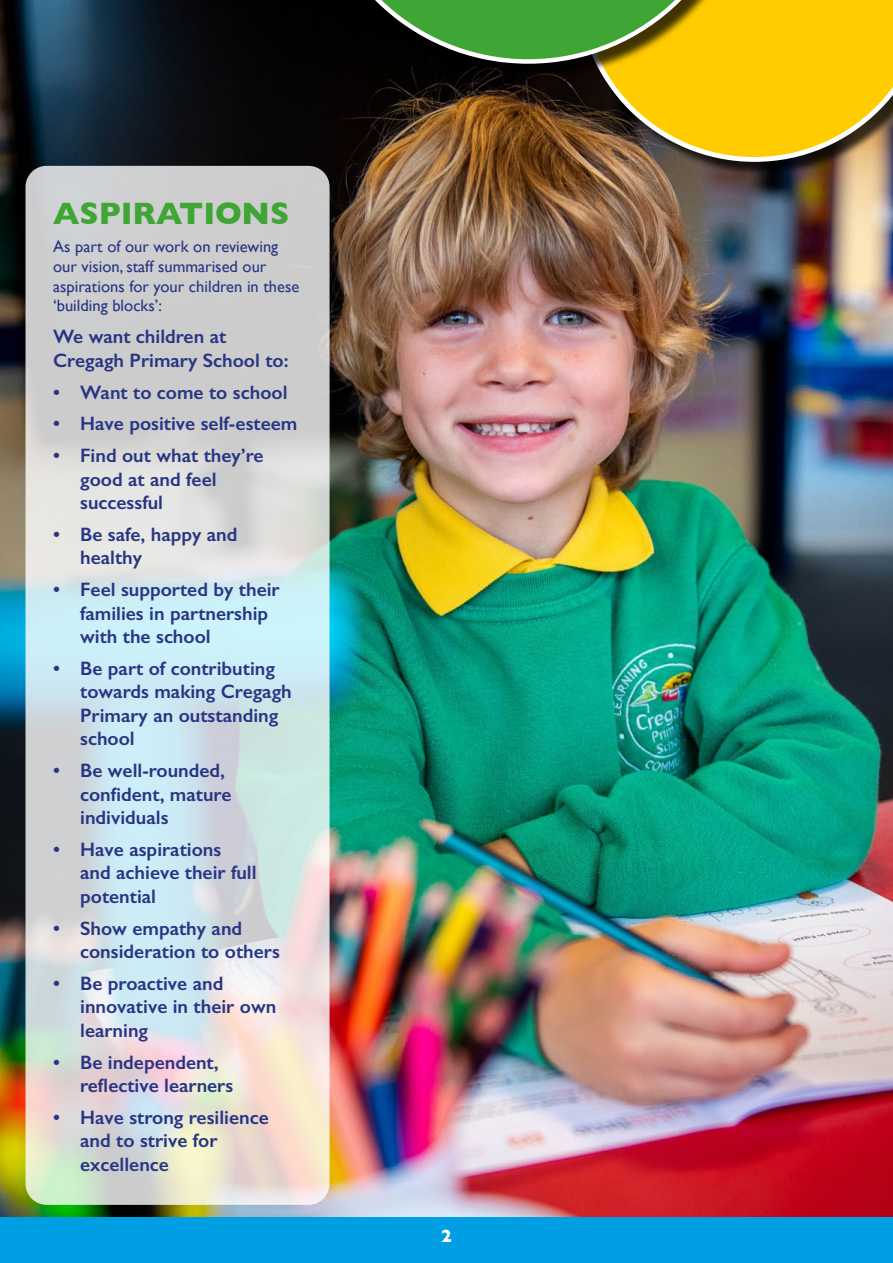
<style>
.page{position:relative;width:893px;height:1263px;background:#fff}
.page>*{position:absolute;margin:0;border:0;box-sizing:border-box;transform-origin:0 0}
.t1{font:700 31.5px "Gill Sans";color:#3fa535}
.t2{font:600 19.5px/23.4px "Gill Sans";color:#283583}
.t3{font:700 18px "Gill Sans";color:#fff}
.t4{font:16.5px/19.8px "Gill Sans";color:#283583}
</style>
<div class="page">
<img style="left:0;top:0;width:893px;height:1217px">
<div style="left:0;top:1217px;width:893px;height:46px;background:#009fe3"></div>
<svg style="left:29px;top:169px;width:298px;height:1033px;background:#d5dcdd"></svg>
<div style="left:26px;top:166px;width:304px;height:1039px;border:6px solid #fff;border-radius:18px"></div>
<div style="left:580px;top:0;width:313px;height:177px;background:#000;opacity:.75"></div>
<svg style="left:578px;top:0;width:315px;height:162px;background:#d7ae17"></svg>
<div style="left:316px;top:0;width:443px;height:80px;background:#000;opacity:.75"></div>
<svg style="left:313px;top:0;width:430px;height:64px;background:#5d7f25"></svg>
<h1 class="t1" style="left:53px;top:188px;width:238px">ASPIRATIONS</h1>
<p class="t4" style="left:53px;top:236px;width:248px">As part of our work on reviewing our vision, staff summarised our aspirations for your children in these ‘building blocks’:</p>
<p class="t2" style="left:53px;top:325px;width:237px">We want children at<br>Cregagh Primary School to:</p>
<p class="t2" style="left:53px;top:380px;width:236px">• Want to come to school</p>
<p class="t2" style="left:53px;top:412px;width:246px">• Have positive self-esteem</p>
<p class="t2" style="left:80px;top:444px;width:185px;text-indent:-27px">• Find out what they’re good at and feel successful</p>
<p class="t2" style="left:80px;top:523px;width:159px;text-indent:-27px">• Be safe, happy and healthy</p>
<p class="t2" style="left:80px;top:578px;width:201px;text-indent:-27px">• Feel supported by their families in partnership with the school</p>
<p class="t2" style="left:80px;top:657px;width:213px;text-indent:-27px">• Be part of contributing towards making Cregagh<br>Primary an outstanding school</p>
<p class="t2" style="left:80px;top:759px;width:153px;text-indent:-27px">• Be well-rounded, confident, mature individuals</p>
<p class="t2" style="left:80px;top:837px;width:178px;text-indent:-27px">• Have aspirations and achieve their full potential</p>
<p class="t2" style="left:80px;top:916px;width:201px;text-indent:-27px">• Show empathy and consideration to others</p>
<p class="t2" style="left:80px;top:971px;width:198px;text-indent:-27px">• Be proactive and innovative in their own learning</p>
<p class="t2" style="left:80px;top:1050px;width:155px;text-indent:-27px">• Be independent, reflective learners</p>
<p class="t2" style="left:80px;top:1105px;width:190px;text-indent:-27px">• Have strong resilience and to strive for excellence</p>
<p class="t3" style="left:441px;top:1222px;width:12px">2</p>
</div>
